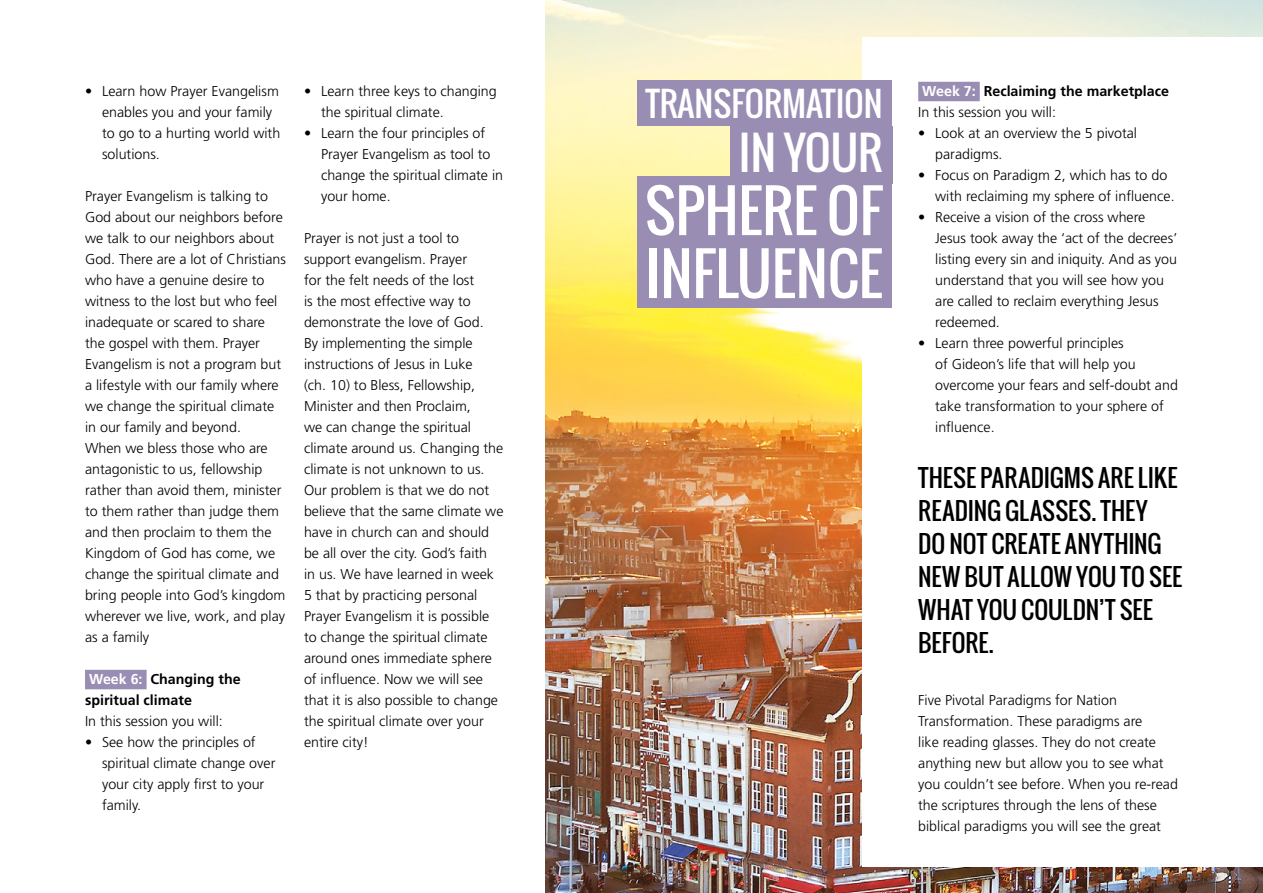
<style>
.page{position:relative;width:1263px;height:893px;background:#fff}
.page>*{position:absolute;margin:0;border:0;box-sizing:border-box;transform-origin:0 0}
.t1{font:57px/63px "Oswald";color:#fff}
.t2{font:45px "Oswald";color:#fff}
.t3{font:33.45px "Oswald";color:#fff}
.t4{font:24px/33px "Oswald";letter-spacing:.005em;color:#000}
.t5{font:300 14.25px/21px "Frutiger LT Std";color:#000}
.t6{font:700 14.25px/21px "Frutiger LT Std";color:#000}
.s1{color:#fff}
.s2{font-weight:300}
</style>
<div class="page">
<img style="left:546px;top:0;width:717px;height:893px">
<div style="left:863px;top:37px;width:400px;height:829px;background:#fff"></div>
<div style="left:85px;top:670px;width:62px;height:19px;background:#998db3"></div>
<div style="left:918px;top:82px;width:62px;height:19px;background:#998db3"></div>
<div style="left:637px;top:81px;width:255px;height:45px;background:#998db3"></div>
<div style="left:637px;top:177px;width:255px;height:131px;background:#998db3"></div>
<div style="left:730px;top:126px;width:162px;height:58px;background:#998db3"></div>
<p class="t5" style="left:102px;top:81px;width:180px;text-indent:-17px">• Learn how Prayer Evangelism enables you and your family to go to a hurting world with solutions.</p>
<p class="t5" style="left:85px;top:186px;width:202px">Prayer Evangelism is talking to<br>God about our neighbors before we talk to our neighbors about<br>God. There are a lot of Christians who have a genuine desire to witness to the lost but who feel inadequate or scared to share the gospel with them. Prayer<br>Evangelism is not a program but a lifestyle with our family where we change the spiritual climate in our family and beyond.<br>When we bless those who are antagonistic to us, fellowship rather than avoid them, minister to them rather than judge them and then proclaim to them the<br>Kingdom of God has come, we change the spiritual climate and bring people into God’s kingdom wherever we live, work, and play as a family</p>
<p class="t6" style="left:85px;top:669px;width:157px"><span class="s1">Week 6:</span> Changing the spiritual climate</p>
<p class="t5" style="left:85px;top:711px;width:139px">In this session you will:</p>
<p class="t5" style="left:102px;top:732px;width:175px;text-indent:-17px">• See how the principles of spiritual climate change over your city apply first to your family.</p>
<p class="t5" style="left:321px;top:81px;width:177px;text-indent:-17px">• Learn three keys to changing the spiritual climate.</p>
<p class="t5" style="left:321px;top:123px;width:184px;text-indent:-17px">• Learn the four principles of<br>Prayer Evangelism as tool to change the spiritual climate in your home.</p>
<p class="t5" style="left:304px;top:228px;width:201px">Prayer is not just a tool to support evangelism. Prayer<br>for the felt needs of the lost<br>is the most effective way to demonstrate the love of God.<br>By implementing the simple instructions of Jesus in Luke<br>(ch. 10) to Bless, Fellowship,<br>Minister and then Proclaim,<br>we can change the spiritual climate around us. Changing the climate is not unknown to us.<br>Our problem is that we do not believe that the same climate we have in church can and should be all over the city. God’s faith<br>in us. We have learned in week<br>5 that by practicing personal<br>Prayer Evangelism it is possible to change the spiritual climate around ones immediate sphere of influence. Now we will see that it is also possible to change the spiritual climate over your entire city!</p>
<h3 class="t3" style="left:645px;top:79px;width:239px">TRANSFORMATION</h3>
<h2 class="t2" style="left:739px;top:119px;width:145px">IN YOUR</h2>
<h1 class="t1" style="left:645px;top:179px;width:239px">SPHERE OF<br>INFLUENCE</h1>
<p class="t6" style="left:918px;top:81px;width:252px"><span class="s1">Week 7:</span> Reclaiming the marketplace<br><span class="s2">In this session you will:</span></p>
<p class="t5" style="left:935px;top:123px;width:203px;text-indent:-17px">• Look at an overview the 5 pivotal paradigms.</p>
<p class="t5" style="left:935px;top:165px;width:241px;text-indent:-17px">• Focus on Paradigm 2, which has to do with reclaiming my sphere of influence.</p>
<p class="t5" style="left:935px;top:207px;width:244px;text-indent:-17px">• Receive a vision of the cross where Jesus took away the ‘act of the decrees’ listing every sin and iniquity. And as you understand that you will see how you are called to reclaim everything Jesus redeemed.</p>
<p class="t5" style="left:935px;top:333px;width:244px;text-indent:-17px">• Learn three powerful principles<br>of Gideon’s life that will help you overcome your fears and self-doubt and take transformation to your sphere of influence.</p>
<h3 class="t4" style="left:918px;top:461px;width:266px">THESE PARADIGMS ARE LIKE<br>READING GLASSES. THEY<br>DO NOT CREATE ANYTHING<br>NEW BUT ALLOW YOU TO SEE<br>WHAT YOU COULDN’T SEE<br>BEFORE.</h3>
<p class="t5" style="left:918px;top:690px;width:261px">Five Pivotal Paradigms for Nation Transformation. These paradigms are<br>like reading glasses. They do not create anything new but allow you to see what you couldn’t see before. When you re-read the scriptures through the lens of these biblical paradigms you will see the great</p>
</div>
